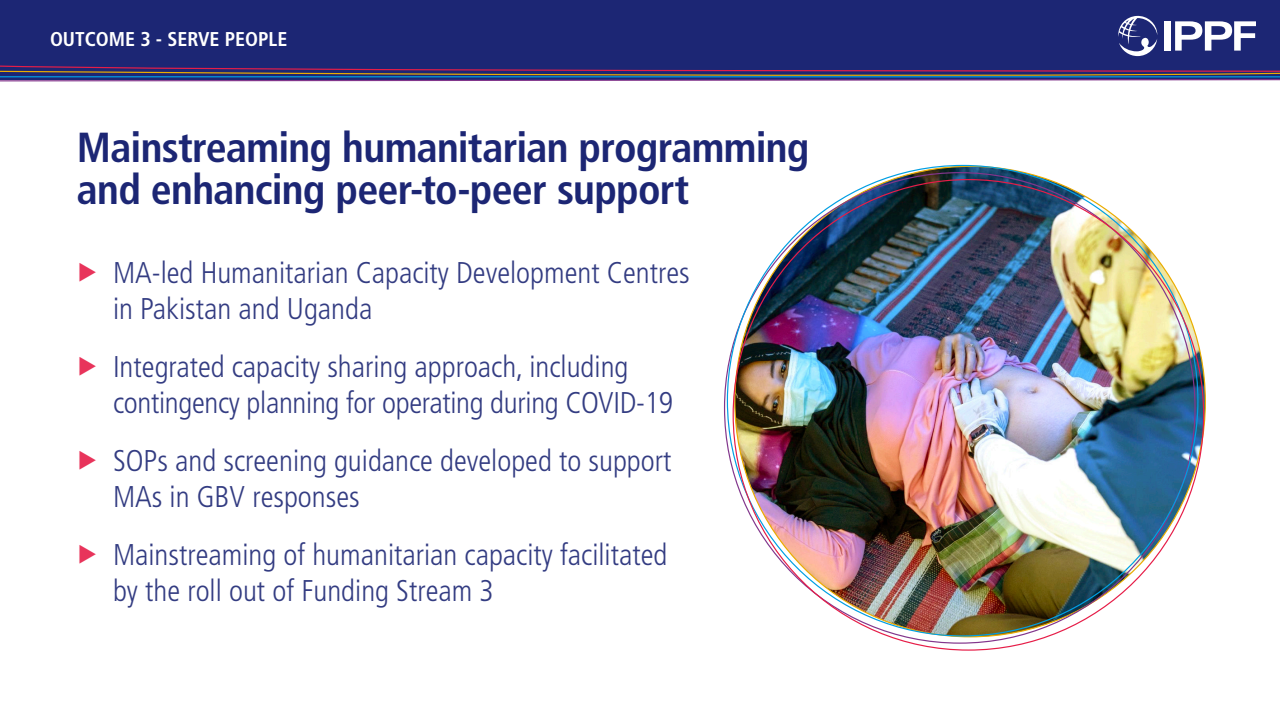
<style>
.page{position:relative;width:1280px;height:720px;background:#fff}
.page>*{position:absolute;margin:0;border:0;box-sizing:border-box;transform-origin:0 0}
.body-ol{font:700 condensed 42px/42px "Frutiger LT Std";letter-spacing:-.02em;color:#1c2674}
.t1{font:300 condensed 30px/36px "Frutiger LT Std";color:#333c82}
.t2{font:700 condensed 20px "Frutiger LT Std";color:#fff}
</style>
<div class="page">
<div style="left:0;top:0;width:1280px;height:80px;background:#1c2674"></div>
<div style="left:1164px;top:21px;width:7px;height:30px;background:#fff"></div>
<svg style="left:1175px;top:21px;width:81px;height:30px"></svg>
<svg style="left:1118px;top:15px;width:39px;height:41px"></svg>
<svg style="left:0;top:65px;width:1280px;height:17px"></svg>
<hr style="left:0;top:76px;width:1280px;height:1px;background:#009fe3">
<img style="left:735px;top:166px;width:470px;height:471px;border-radius:235px">
<p class="t2" style="left:50px;top:27px;width:239px">OUTCOME 3 - SERVE PEOPLE</p>
<p class="body-ol" style="left:77px;top:126px;width:734px">Mainstreaming humanitarian programming and enhancing peer-to-peer support</p>
<p class="t1" style="left:113px;top:255px;width:578px">MA-led Humanitarian Capacity Development Centres in Pakistan and Uganda</p>
<p class="t1" style="left:113px;top:349px;width:562px">Integrated capacity sharing approach, including contingency planning for operating during COVID-19</p>
<p class="t1" style="left:113px;top:443px;width:560px">SOPs and screening guidance developed to support<br>MAs in GBV responses</p>
<p class="t1" style="left:113px;top:537px;width:556px">Mainstreaming of humanitarian capacity facilitated by the roll out of Funding Stream 3</p>
</div>
